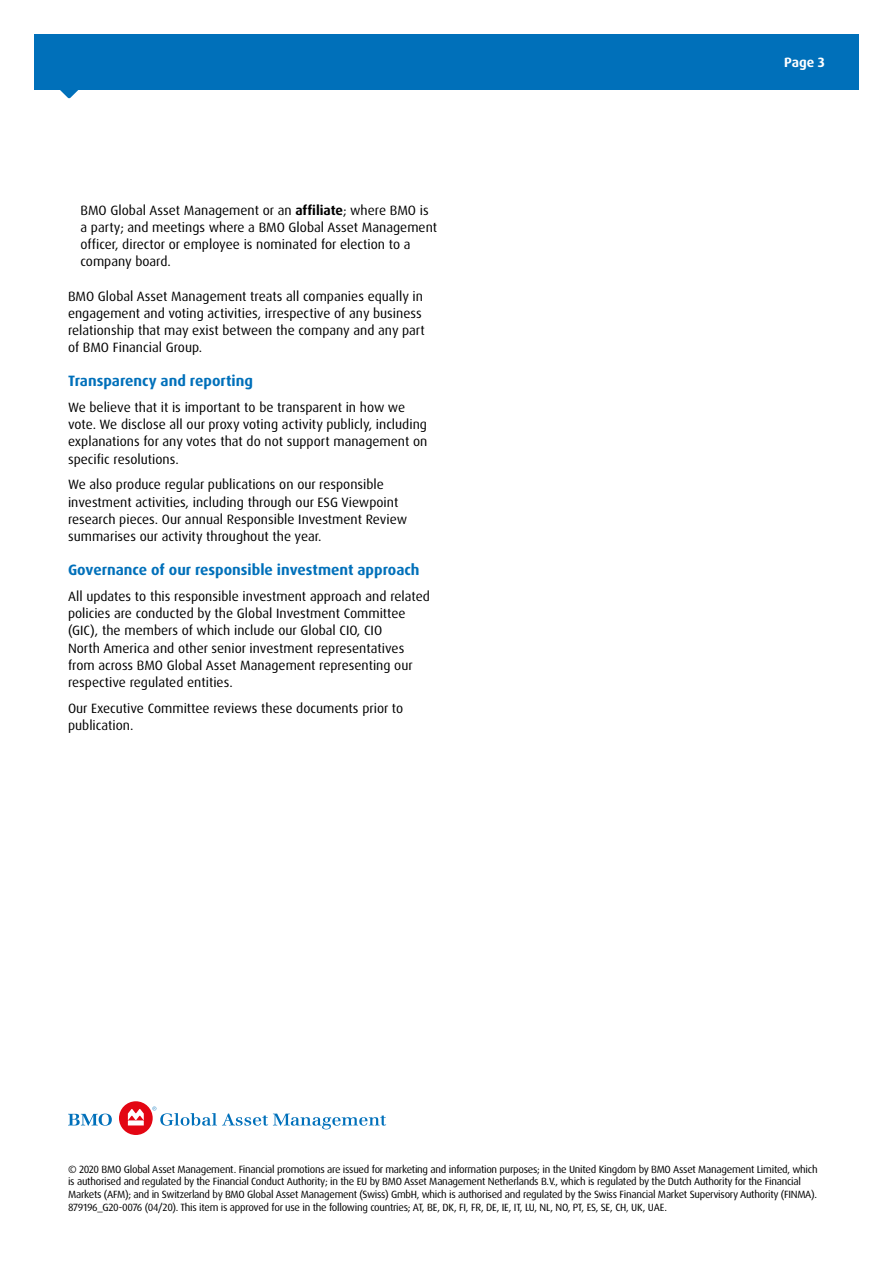
<style>
.page{position:relative;width:893px;height:1263px;background:#fff}
.page>*{position:absolute;margin:0;border:0;box-sizing:border-box;transform-origin:0 0}
.t1{font:700 15px "Dax Pro";color:#0070ba}
.t2{font:13.5px/17.1px "Dax Pro";color:#000}
.t3{font:700 13.5px "Dax Pro";color:#fff}
.t4{font:10.5px/12.6px "Dax Pro";letter-spacing:-.025em;color:#000}
.s1{font-weight:700}
</style>
<div class="page">
<div style="left:34px;top:34px;width:825px;height:56px;background:#0070ba"></div>
<svg style="left:60px;top:90px;width:18px;height:8px"></svg>
<svg style="left:68px;top:1113px;width:44px;height:13px"></svg>
<div style="left:119px;top:1101px;width:34px;height:34px;background:#e30613;border-radius:50%"></div>
<svg style="left:128px;top:1109px;width:16px;height:16px"></svg>
<svg style="left:152px;top:1106px;width:234px;height:23px"></svg>
<p class="t2" style="left:81px;top:201px;width:358px">BMO Global Asset Management or an <span class="s1">affiliate</span>; where BMO is a party; and meetings where a BMO Global Asset Management officer, director or employee is nominated for election to a company board.</p>
<p class="t2" style="left:68px;top:287px;width:358px">BMO Global Asset Management treats all companies equally in engagement and voting activities, irrespective of any business relationship that may exist between the company and any part of BMO Financial Group.</p>
<p class="t1" style="left:68px;top:371px;width:186px">Transparency and reporting</p>
<p class="t2" style="left:68px;top:399px;width:361px">We believe that it is important to be transparent in how we vote. We disclose all our proxy voting activity publicly, including explanations for any votes that do not support management on specific resolutions.</p>
<p class="t2" style="left:68px;top:476px;width:341px">We also produce regular publications on our responsible investment activities, including through our ESG Viewpoint research pieces. Our annual Responsible Investment Review summarises our activity throughout the year.</p>
<p class="t1" style="left:68px;top:560px;width:353px">Governance of our responsible investment approach</p>
<p class="t2" style="left:68px;top:588px;width:363px">All updates to this responsible investment approach and related policies are conducted by the Global Investment Committee (GIC), the members of which include our Global CIO, CIO<br>North America and other senior investment representatives from across BMO Global Asset Management representing our respective regulated entities.</p>
<p class="t2" style="left:68px;top:699px;width:337px">Our Executive Committee reviews these documents prior to publication.</p>
<p class="t3" style="left:784px;top:54px;width:42px">Page 3</p>
<p class="t4" style="left:68px;top:1163px;width:751px">© 2020 BMO Global Asset Management. Financial promotions are issued for marketing and information purposes; in the United Kingdom by BMO Asset Management Limited, which is authorised and regulated by the Financial Conduct Authority; in the EU by BMO Asset Management Netherlands B.V., which is regulated by the Dutch Authority for the Financial Markets (AFM); and in Switzerland by BMO Global Asset Management (Swiss) GmbH, which is authorised and regulated by the Swiss Financial Market Supervisory Authority (FINMA).<br>879196_G20-0076 (04/20). This item is approved for use in the following countries; AT, BE, DK, FI, FR, DE, IE, IT, LU, NL, NO, PT, ES, SE, CH, UK, UAE.</p>
</div>
